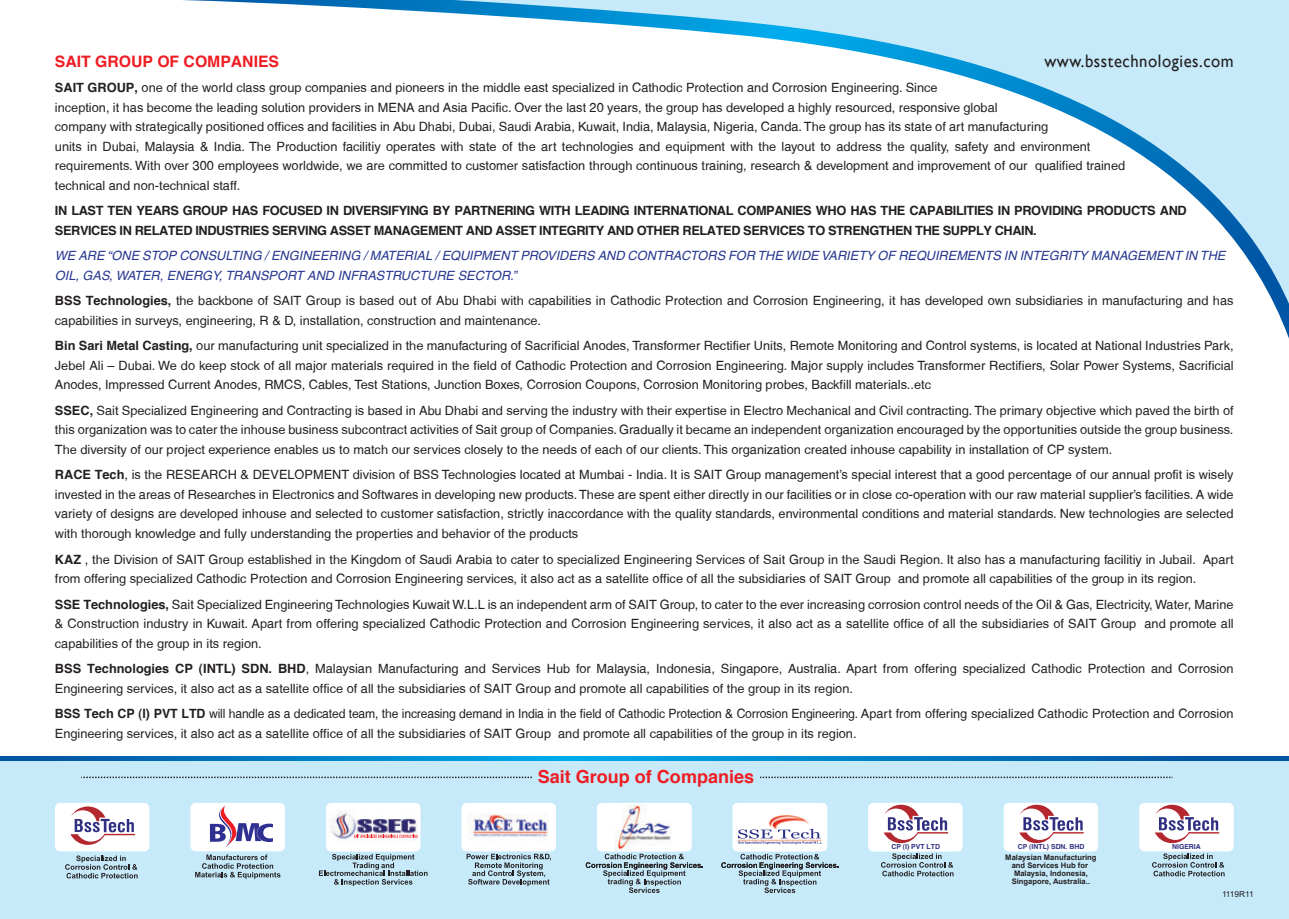
<style>
.page{position:relative;width:1289px;height:919px;background:#fff}
.page>*{position:absolute;margin:0;border:0;box-sizing:border-box;transform-origin:0 0}
.t1{font:18px "Gill Sans";letter-spacing:.035em;color:#231f20;scale:.93 1}
.t2{font:700 18px "Helvetica";color:#ee1d23}
.t3{font:700 15.75px "Helvetica";color:#ee1d23}
.t4{font:12.75px/19.5px "Helvetica";color:#231f20}
.t5{font:12.75px/19.5px "Helvetica";color:#231f20;scale:.95 1}
.t6{font:700 12.75px/19.5px "Helvetica";letter-spacing:-.03em;color:#231f20}
.t7{font:italic 12.75px/19.5px "Helvetica";color:#283890}
.t8{font:8.25px "Arial";letter-spacing:-.035em;color:#231f20}
.t9{font:700 7.65px/8.2px "Arial";color:#231f20;text-align:center}
.t10{font:700 6.9px "Helvetica";color:#303083}
.s1{font-weight:700}
</style>
<div class="page">
<svg style="left:182px;top:0;width:1106px;height:326px"></svg>
<svg style="left:0;top:756px;width:1288px;height:6px;background:#1c8acb"></svg>
<div style="left:0;top:762px;width:1288px;height:156px;background:#c6eafa"></div>
<svg style="left:65px;top:855px;width:73px;height:23px"></svg>
<div style="left:55px;top:802px;width:94px;height:49px;background:#fff;border-radius:5px"></div>
<svg style="left:70px;top:806px;width:64px;height:38px"></svg>
<hr style="left:104px;top:833px;width:31px;height:2px;background:#b4272e">
<svg style="left:195px;top:854px;width:85px;height:24px"></svg>
<div style="left:190px;top:802px;width:95px;height:49px;background:#fff;border-radius:5px"></div>
<svg style="left:210px;top:805px;width:63px;height:42px"></svg>
<svg style="left:319px;top:853px;width:108px;height:33px"></svg>
<div style="left:326px;top:802px;width:94px;height:49px;background:#fff;border-radius:5px"></div>
<img style="left:329px;top:810px;width:88px;height:30px">
<svg style="left:353px;top:834px;width:65px;height:4px"></svg>
<svg style="left:354px;top:834px;width:63px;height:3px"></svg>
<svg style="left:881px;top:853px;width:72px;height:23px"></svg>
<div style="left:868px;top:802px;width:94px;height:49px;background:#fff;border-radius:5px"></div>
<svg style="left:883px;top:804px;width:64px;height:39px"></svg>
<hr style="left:917px;top:832px;width:31px;height:1px;background:#b4272e">
<svg style="left:1152px;top:853px;width:72px;height:23px"></svg>
<div style="left:1139px;top:802px;width:94px;height:49px;background:#fff;border-radius:5px"></div>
<svg style="left:1155px;top:804px;width:63px;height:39px"></svg>
<hr style="left:1188px;top:832px;width:31px;height:1px;background:#b4272e">
<div style="left:461px;top:802px;width:95px;height:49px;background:#fff;border-radius:5px"></div>
<img style="left:468px;top:813px;width:80px;height:28px">
<svg style="left:466px;top:853px;width:85px;height:33px"></svg>
<div style="left:732px;top:802px;width:95px;height:49px;background:#fff;border-radius:5px"></div>
<img style="left:737px;top:815px;width:86px;height:30px">
<img style="left:738px;top:828px;width:82px;height:10px">
<img style="left:738px;top:841px;width:50px;height:2px">
<img style="left:792px;top:841px;width:29px;height:2px">
<svg style="left:721px;top:853px;width:117px;height:40px"></svg>
<div style="left:597px;top:802px;width:94px;height:49px;background:#fff;border-radius:5px"></div>
<img style="left:614px;top:804px;width:58px;height:46px">
<svg style="left:585px;top:853px;width:118px;height:39px"></svg>
<div style="left:1003px;top:802px;width:95px;height:49px;background:#fff;border-radius:5px"></div>
<svg style="left:1019px;top:804px;width:63px;height:39px"></svg>
<hr style="left:1052px;top:832px;width:31px;height:1px;background:#b4272e">
<svg style="left:81px;top:776px;width:1091px;height:2px"></svg>
<div style="left:532px;top:761px;width:227px;height:22px;background:#c6eafa"></div>
<p class="t3" style="left:55px;top:51px;width:226px">SAIT GROUP OF COMPANIES</p>
<h1 class="t1" style="left:1044px;top:50px;width:205px">www.bsstechnologies.com</h1>
<p class="t4" style="left:55px;top:78px;width:1071px"><span class="s1">SAIT GROUP,</span> one of the world class group companies and pioneers in the middle east specialized in Cathodic Protection and Corrosion Engineering. Since<br>inception, it has become the leading solution providers in MENA and Asia Pacific. Over the last 20 years, the group has developed a highly resourced, responsive global<br>company with strategically positioned offices and facilities in Abu Dhabi, Dubai, Saudi Arabia, Kuwait, India, Malaysia, Nigeria, Canda. The group has its state of art manufacturing<br>units in Dubai, Malaysia &amp; India. The Production facilitiy operates with state of the art technologies and equipment with the layout to address the quality, safety and environment requirements. With over 300 employees worldwide, we are committed to customer satisfaction through continuous training, research &amp; development and improvement of our qualified trained technical and non-technical staff.</p>
<p class="t6" style="left:55px;top:201px;width:1133px">IN LAST TEN YEARS GROUP HAS FOCUSED IN DIVERSIFYING BY PARTNERING WITH LEADING INTERNATIONAL COMPANIES WHO HAS THE CAPABILITIES IN PROVIDING PRODUCTS AND<br>SERVICES IN RELATED INDUSTRIES SERVING ASSET MANAGEMENT AND ASSET INTEGRITY AND OTHER RELATED SERVICES TO STRENGTHEN THE SUPPLY CHAIN.</p>
<p class="t7" style="left:55px;top:246px;width:1171px">WE ARE “ONE STOP CONSULTING / ENGINEERING / MATERIAL / EQUIPMENT PROVIDERS AND CONTRACTORS FOR THE WIDE VARIETY OF REQUIREMENTS IN INTEGRITY MANAGEMENT IN THE<br>OIL, GAS, WATER, ENERGY, TRANSPORT AND INFRASTRUCTURE SECTOR.”</p>
<p class="t4" style="left:55px;top:291px;width:1179px"><span class="s1">BSS Technologies,</span> the backbone of SAIT Group is based out of Abu Dhabi with capabilities in Cathodic Protection and Corrosion Engineering, it has developed own subsidiaries in manufacturing and has capabilities in surveys, engineering, R &amp; D, installation, construction and maintenance.</p>
<p class="t4" style="left:55px;top:336px;width:1180px;text-align:justify"><span class="s1">Bin Sari Metal Casting,</span> our manufacturing unit specialized in the manufacturing of Sacrificial Anodes, Transformer Rectifier Units, Remote Monitoring and Control systems, is located at National Industries Park, Jebel Ali – Dubai. We do keep stock of all major materials required in the field of Cathodic Protection and Corrosion Engineering. Major supply includes Transformer Rectifiers, Solar Power Systems, Sacrificial Anodes, Impressed Current Anodes, RMCS, Cables, Test Stations, Junction Boxes, Corrosion Coupons, Corrosion Monitoring probes, Backfill materials..etc</p>
<p class="t4" style="left:55px;top:400px;width:1180px;text-align:justify"><span class="s1">SSEC,</span> Sait Specialized Engineering and Contracting is based in Abu Dhabi and serving the industry with their expertise in Electro Mechanical and Civil contracting. The primary objective which paved the birth of this organization was to cater the inhouse business subcontract activities of Sait group of Companies. Gradually it became an independent organization encouraged by the opportunities outside the group business.<br>The diversity of our project experience enables us to match our services closely to the needs of each of our clients. This organization created inhouse capability in installation of CP system.</p>
<p class="t4" style="left:55px;top:465px;width:1180px;text-align:justify"><span class="s1">RACE Tech</span>, is the RESEARCH &amp; DEVELOPMENT division of BSS Technologies located at Mumbai - India. It is SAIT Group management’s special interest that a good percentage of our annual profit is wisely invested in the areas of Researches in Electronics and Softwares in developing new products. These are spent either directly in our facilities or in close co-operation with our raw material supplier’s facilities. A wide variety of designs are developed inhouse and selected to customer satisfaction, strictly inaccordance with the quality standards, environmental conditions and material standards. New technologies are selected with thorough knowledge and fully understanding the properties and behavior of the products</p>
<p class="t4" style="left:55px;top:549px;width:1180px"><span class="s1">KAZ</span> , the Division of SAIT Group established in the Kingdom of Saudi Arabia to cater to specialized Engineering Services of Sait Group in the Saudi Region. It also has a manufacturing facilitiy in Jubail. Apart from offering specialized Cathodic Protection and Corrosion Engineering services, it also act as a satellite office of all the subsidiaries of SAIT Group and promote all capabilities of the group in its region.</p>
<p class="t4" style="left:55px;top:594px;width:1180px;text-align:justify"><span class="s1">SSE Technologies,</span> Sait Specialized Engineering Technologies Kuwait W.L.L is an independent arm of SAIT Group, to cater to the ever increasing corrosion control needs of the Oil &amp; Gas, Electricity, Water, Marine &amp; Construction industry in Kuwait. Apart from offering specialized Cathodic Protection and Corrosion Engineering services, it also act as a satellite office of all the subsidiaries of SAIT Group and promote all capabilities of the group in its region.</p>
<p class="t4" style="left:55px;top:658px;width:1180px"><span class="s1">BSS Technologies CP (INTL) SDN. BHD</span>, Malaysian Manufacturing and Services Hub for Malaysia, Indonesia, Singapore, Australia. Apart from offering specialized Cathodic Protection and Corrosion<br>Engineering services, it also act as a satellite office of all the subsidiaries of SAIT Group and promote all capabilities of the group in its region.</p>
<p class="t5" style="left:55px;top:703px;width:1242px"><span class="s1">BSS Tech CP (I) PVT LTD</span> will handle as a dedicated team, the increasing demand in India in the field of Cathodic Protection &amp; Corrosion Engineering. Apart from offering specialized Cathodic Protection and Corrosion<br>Engineering services, it also act as a satellite office of all the subsidiaries of SAIT Group and promote all capabilities of the group in its region.</p>
<h1 class="t2" style="left:538px;top:765px;width:218px">Sait Group of Companies</h1>
<p class="t10" style="left:891px;top:842px;width:50px">CP (I) PVT LTD</p>
<p class="t10" style="left:1172px;top:842px;width:30px">NIGERIA</p>
<p class="t10" style="left:1017px;top:842px;width:68px">CP (INTL) SDN. BHD</p>
<p class="t9" style="left:1005px;top:852px;width:93px">Malaysian Manufacturing and Services Hub for<br>Malaysia, Indonesia,<br>Singapore, Australia..</p>
<p class="t8" style="left:1221px;top:888px;width:33px">1119R11</p>
</div>
